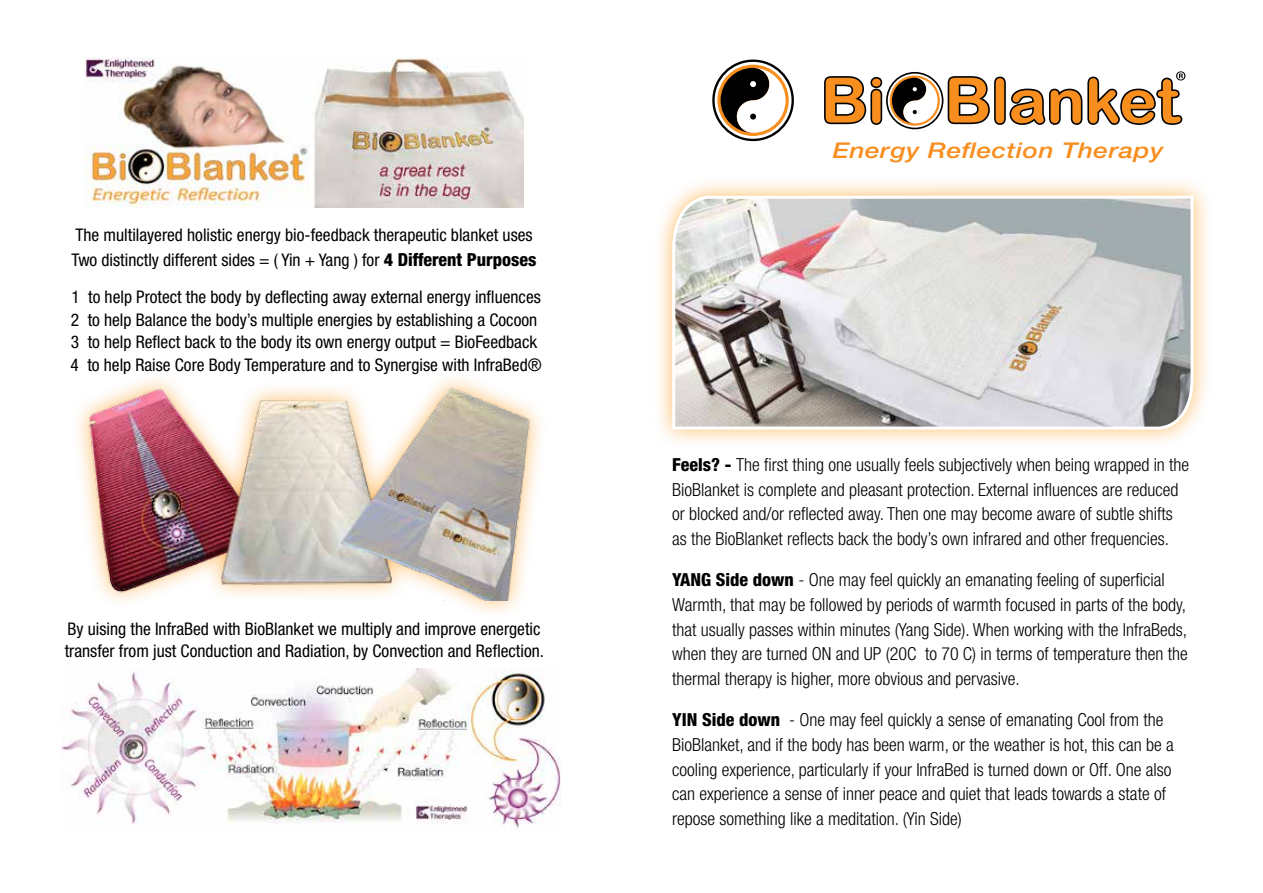
<style>
.page{position:relative;width:1263px;height:893px;background:#fff}
.page>*{position:absolute;margin:0;border:0;box-sizing:border-box;transform-origin:0 0}
.t1{font:italic 500 21.75px "Helvetica Neue CE";letter-spacing:.02em;color:#f78e1e;scale:1.2 1}
.t2{font:300 condensed 18px/24.6px "Helvetica Neue";color:#000}
.t3{font:condensed 17.4px/22.5px "Helvetica Neue";color:#000}
.s1{font-weight:800;font-size:18px}
.s2{font-weight:800}
</style>
<div class="page">
<img style="left:77px;top:384px;width:463px;height:217px">
<svg style="left:824px;top:71px;width:361px;height:58px"></svg>
<svg style="left:712px;top:60px;width:82px;height:81px"></svg>
<div style="left:653px;top:176px;width:560px;height:273px;background:#fda634;opacity:.75"></div>
<svg style="left:671px;top:194px;width:524px;height:237px;background:#cdcbc9"></svg>
<img style="left:85px;top:58px;width:438px;height:149px">
<img style="left:61px;top:669px;width:500px;height:159px">
<p class="t3" style="left:72px;top:222px;width:466px;line-height:24.6px">The multilayered holistic energy bio-feedback therapeutic blanket uses<br>Two distinctly different sides = ( Yin + Yang ) for <span class="s1">4 Different Purposes</span></p>
<p class="t3" style="left:71px;top:286px;width:472px">1 to help Protect the body by deflecting away external energy influences 2 to help Balance the body’s multiple energies by establishing a Cocoon 3 to help Reflect back to the body its own energy output = BioFeedback 4 to help Raise Core Body Temperature and to Synergise with InfraBed®</p>
<p class="t3" style="left:65px;top:617px;width:481px">By uising the InfraBed with BioBlanket we multiply and improve energetic transfer from just Conduction and Radiation, by Convection and Reflection.</p>
<p class="t1" style="left:833px;top:137px;width:277px">Energy Reflection Therapy</p>
<p class="t2" style="left:672px;top:452px;width:519px"><span class="s2">Feels? -</span> The first thing one usually feels subjectively when being wrapped in the BioBlanket is complete and pleasant protection. External influences are reduced or blocked and/or reflected away. Then one may become aware of subtle shifts as the BioBlanket reflects back the body’s own infrared and other frequencies.</p>
<p class="t2" style="left:672px;top:568px;width:517px"><span class="s2">YANG Side down</span> - One may feel quickly an emanating feeling of superficial Warmth, that may be followed by periods of warmth focused in parts of the body, that usually passes within minutes (Yang Side). When working with the InfraBeds, when they are turned ON and UP (20C to 70 C) in terms of temperature then the thermal therapy is higher, more obvious and pervasive.</p>
<p class="t2" style="left:672px;top:708px;width:503px"><span class="s2">YIN Side down</span> - One may feel quickly a sense of emanating Cool from the BioBlanket, and if the body has been warm, or the weather is hot, this can be a cooling experience, particularly if your InfraBed is turned down or Off. One also can experience a sense of inner peace and quiet that leads towards a state of repose something like a meditation. (Yin Side)</p>
</div>
